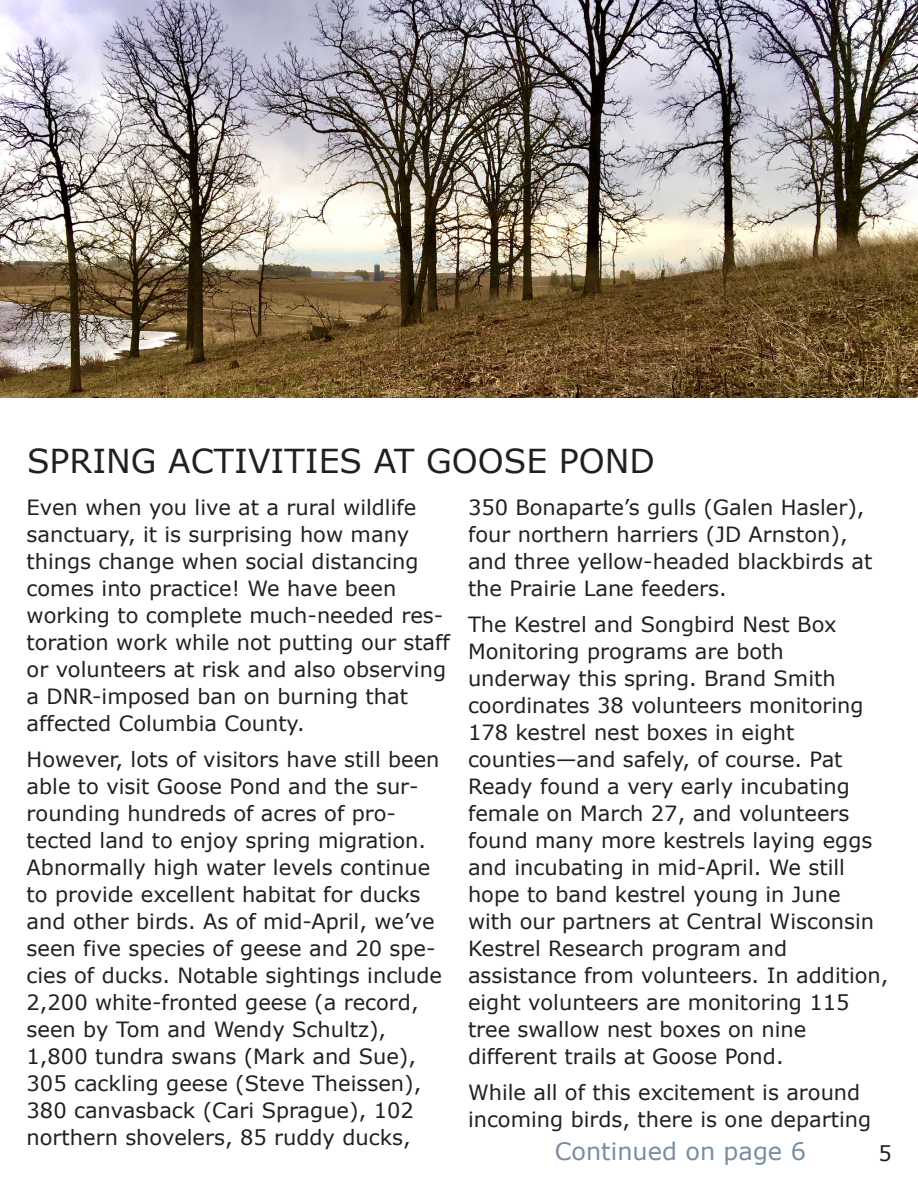
<style>
.page{position:relative;width:918px;height:1188px;background:#fff}
.page>*{position:absolute;margin:0;border:0;box-sizing:border-box;transform-origin:0 0}
.t1{font:33px "Verdana";color:#231f20}
.t2{font:24px "Verdana";color:#798da0}
.t3{font:21px/27px "Verdana";color:#231f20}
</style>
<div class="page">
<img style="left:0;top:0;width:918px;height:398px">
<p class="t1" style="left:27px;top:440px;width:629px">SPRING ACTIVITIES AT GOOSE POND</p>
<p class="t3" style="left:27px;top:494px;width:425px">Even when you live at a rural wildlife sanctuary, it is surprising how many things change when social distancing comes into practice! We have been working to complete much-needed res&shy;toration work while not putting our staff or volunteers at risk and also observing a DNR-imposed ban on burning that affected Columbia County.</p>
<p class="t3" style="left:27px;top:746px;width:417px">However, lots of visitors have still been able to visit Goose Pond and the sur&shy;rounding hundreds of acres of pro&shy;tected land to enjoy spring migration.<br>Abnormally high water levels continue to provide excellent habitat for ducks and other birds. As of mid-April, we’ve seen five species of geese and 20 spe&shy;cies of ducks. Notable sightings include 2,200 white-fronted geese (a record, seen by Tom and Wendy Schultz), 1,800 tundra swans (Mark and Sue), 305 cackling geese (Steve Theissen), 380 canvasback (Cari Sprague), 102 northern shovelers, 85 ruddy ducks,</p>
<p class="t3" style="left:468px;top:494px;width:406px">350 Bonaparte’s gulls (Galen Hasler), four northern harriers (JD Arnston), and three yellow-headed blackbirds at the Prairie Lane feeders.</p>
<p class="t3" style="left:468px;top:611px;width:422px">The Kestrel and Songbird Nest Box Monitoring programs are both underway this spring. Brand Smith coordinates 38 volunteers monitoring 178 kestrel nest boxes in eight counties—and safely, of course. Pat Ready found a very early incubating female on March 27, and volunteers found many more kestrels laying eggs and incubating in mid-April. We still hope to band kestrel young in June with our partners at Central Wisconsin Kestrel Research program and assistance from volunteers. In addition, eight volunteers are monitoring 115 tree swallow nest boxes on nine different trails at Goose Pond.</p>
<p class="t3" style="left:468px;top:1079px;width:405px">While all of this excitement is around incoming birds, there is one departing</p>
<p class="t2" style="left:555px;top:1136px;width:253px">Continued on page 6</p>
<p class="t3" style="left:878px;top:1140px;width:15px">5</p>
</div>
